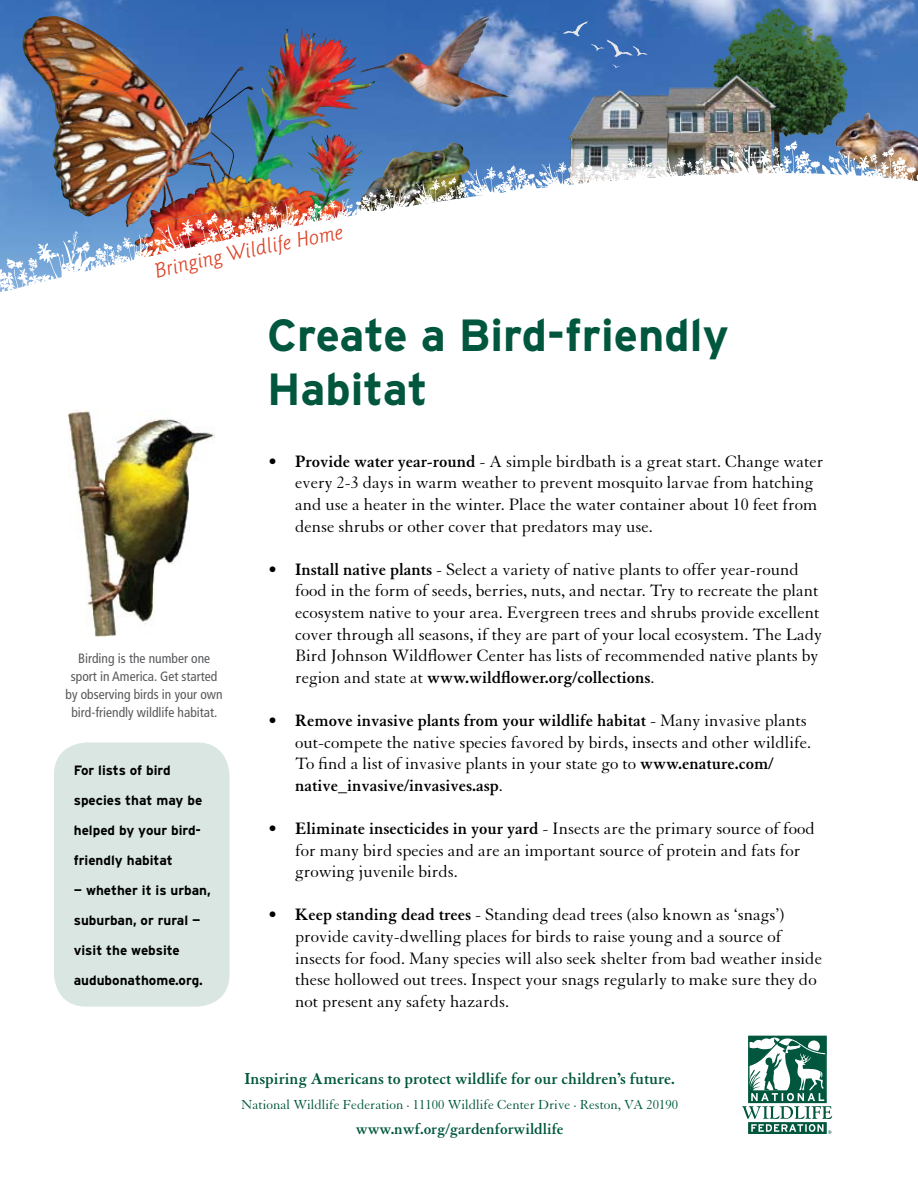
<style>
.page{position:relative;width:918px;height:1188px;background:#fff}
.page>*{position:absolute;margin:0;border:0;box-sizing:border-box;transform-origin:0 0}
.t1{font:700 45px/54px "Interstate";color:#00573d}
.t2{font:italic 300 21px "Goudy Sans IT Cby BT";color:#dd4326}
.t3{font:18px/21.6px "Granjon";color:#000}
.t4{font:700 17.25px "Granjon";color:#00573d}
.t5{font:700 16.5px "Granjon";color:#00573d}
.t6{font:14.25px "Granjon";color:#00573d}
.t7{font:700 13.5px "Interstate";color:#000}
.t8{font:condensed 13.5px/18px "Frutiger LT Std";color:#58595b;text-align:center}
.s1{font-weight:700}
.s2{font-size:16.5px}
</style>
<div class="page">
<svg style="left:742px;top:1036px;width:90px;height:98px"></svg>
<div style="left:54px;top:742px;width:176px;height:265px;background:#d9e6e2;border-radius:32px"></div>
<img style="left:0;top:0;width:918px;height:140px">
<img style="left:703px;top:0;width:149px;height:140px">
<img style="left:590px;top:75px;width:181px;height:27px">
<img style="left:573px;top:102px;width:204px;height:29px">
<img style="left:568px;top:131px;width:204px;height:9px">
<img style="left:848px;top:113px;width:33px;height:13px">
<img style="left:835px;top:126px;width:83px;height:14px">
<img style="left:269px;top:28px;width:17px;height:38px">
<img style="left:286px;top:28px;width:71px;height:5px">
<img style="left:280px;top:33px;width:90px;height:76px">
<img style="left:261px;top:66px;width:73px;height:54px">
<img style="left:247px;top:97px;width:52px;height:43px">
<img style="left:359px;top:17px;width:146px;height:72px">
<img style="left:359px;top:16px;width:131px;height:58px">
<img style="left:396px;top:28px;width:89px;height:61px">
<img style="left:415px;top:63px;width:60px;height:26px">
<img style="left:439px;top:84px;width:64px;height:5px">
<svg style="left:505px;top:94px;width:5px;height:4px"></svg>
<img style="left:359px;top:89px;width:146px;height:18px">
<div style="left:22px;top:16px;width:328px;height:10px;background:#3268b2"></div>
<img style="left:23px;top:16px;width:65px;height:13px">
<img style="left:22px;top:29px;width:93px;height:33px">
<img style="left:29px;top:47px;width:108px;height:35px">
<img style="left:45px;top:66px;width:199px;height:37px">
<img style="left:55px;top:72px;width:199px;height:53px">
<img style="left:54px;top:94px;width:185px;height:46px">
<img style="left:53px;top:128px;width:171px;height:12px">
<img style="left:313px;top:134px;width:11px;height:6px">
<img style="left:324px;top:134px;width:21px;height:6px">
<svg style="left:563px;top:21px;width:85px;height:47px"></svg>
<img style="left:69px;top:410px;width:145px;height:226px">
<img style="left:0;top:140px;width:918px;height:152px">
<p class="t2" style="left:200px;top:247px;width:72px;rotate:-12deg">ng Wildl</p>
<p class="t2" style="left:270px;top:233px;width:65px;rotate:-11deg">ife Hom</p>
<p class="t2" style="left:152px;top:258px;width:50px;rotate:-13deg">Bringi</p>
<p class="t8" style="left:66px;top:649px;width:159px">Birding is the number one sport in America. Get started by observing birds in your own bird-friendly wildlife habitat.</p>
<p class="t7" style="left:74px;top:763px;width:98px">For lists of bird</p>
<p class="t7" style="left:74px;top:793px;width:130px">species that may be</p>
<p class="t7" style="left:74px;top:823px;width:129px">helped by your bird-</p>
<p class="t7" style="left:74px;top:853px;width:101px">friendly habitat</p>
<p class="t7" style="left:74px;top:883px;width:139px">— whether it is urban,</p>
<p class="t7" style="left:74px;top:913px;width:128px">suburban, or rural —</p>
<p class="t7" style="left:74px;top:943px;width:107px">visit the website</p>
<p class="t7" style="left:74px;top:973px;width:131px">audubonathome.org.</p>
<h1 class="t1" style="left:267px;top:308px;width:463px">Create a Bird-friendly<br>Habitat</h1>
<p class="t3" style="left:295px;top:451px;width:530px;text-indent:-27px">• <span class="s1">Provide water year-round</span> - A simple birdbath is a great start. Change water every 2-3 days in warm weather to prevent mosquito larvae from hatching and use a heater in the winter. Place the water container about 10 feet from dense shrubs or other cover that predators may use.</p>
<p class="t3" style="left:295px;top:559px;width:528px;text-indent:-27px">• <span class="s1">Install native plants</span> - Select a variety of native plants to offer year-round food in the form of seeds, berries, nuts, and nectar. Try to recreate the plant ecosystem native to your area. Evergreen trees and shrubs provide excellent cover through all seasons, if they are part of your local ecosystem. The Lady Bird Johnson Wildflower Center has lists of recommended native plants by region and state at <span class="s1">www.wildflower.org/collections</span>.</p>
<p class="t3" style="left:295px;top:710px;width:517px;text-indent:-27px">• <span class="s1">Remove invasive plants from your wildlife habitat</span> - Many invasive plants out-compete the native species favored by birds, insects and other wildlife.<br>To find a list of invasive plants in your state go to <span class="s1">www.enature.com/ native_invasive/invasives.asp</span>.</p>
<p class="t3" style="left:295px;top:818px;width:521px;text-indent:-27px">• <span class="s1">Eliminate insecticides in your yard</span> - Insects are the primary source of food for many bird species and are an important source of protein and fats for growing juvenile birds.</p>
<p class="t3" style="left:295px;top:904px;width:528px;text-indent:-27px">• <span class="s1">Keep standing dead trees</span> - Standing dead trees (also known as ‘snags’) provide cavity-dwelling places for birds to raise young and a source of insects for food. Many species will also seek shelter from bad weather inside these hollowed out trees. Inspect your snags regularly to make sure they do not present any safety hazards.</p>
<p class="t4" style="left:245px;top:1070px;width:432px">Inspiring Americans to protect wildlife for our children’s future<span class="s2">.</span></p>
<p class="t6" style="left:241px;top:1097px;width:439px">National Wildlife Federation · 11100 Wildlife Center Drive · Reston, VA 20190</p>
<p class="t5" style="left:356px;top:1120px;width:209px">www.nwf.org/gardenforwildlife</p>
</div>
